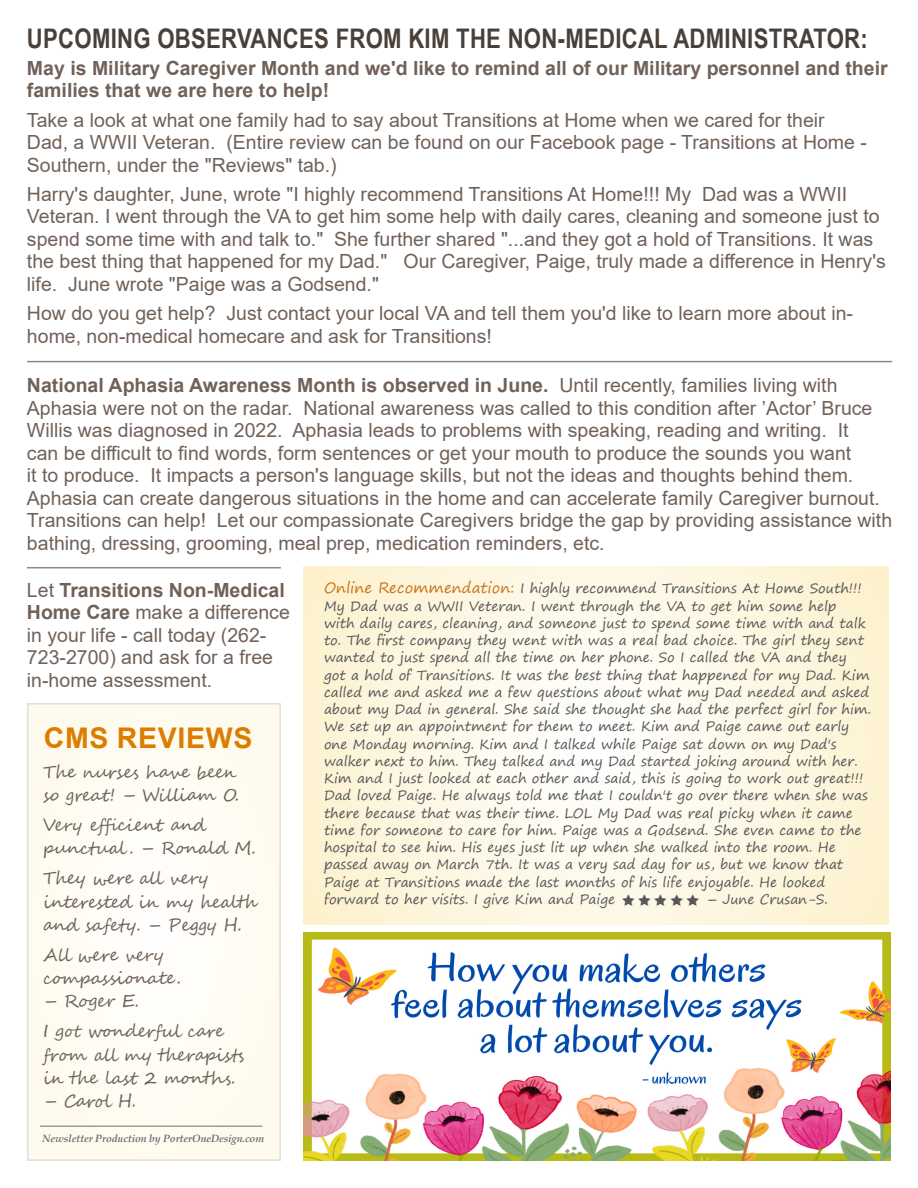
<style>
.page{position:relative;width:918px;height:1188px;background:#fff}
.page>*{position:absolute;margin:0;border:0;box-sizing:border-box;transform-origin:0 0}
.t1{font:700 28.5px "Arial";letter-spacing:.025em;color:#dc7d00}
.t2{font:700 27px "Arial Narrow";letter-spacing:.01em;color:#484039}
.t3{font:19.5px/22.5px "Arial";color:#716259}
.t4{font:700 19.5px/22.5px "Arial";color:#716259}
.t5{font:17.25px/23.2px "Segoe Script";letter-spacing:-.01em;color:#6f6259}
.text_1{font:13.5px/17.2px "Segoe Print";color:#57585a}
.t6{font:italic 700 10.5px "Book Antiqua";letter-spacing:-.01em;color:#6c6d70}
.s1{font-weight:700}
.s2{font-size:15px;color:#cb761c}
</style>
<div class="page">
<svg style="left:303px;top:567px;width:585px;height:357px"></svg>
<div style="left:28px;top:704px;width:252px;height:456px;background:#fefcf2"></div>
<div style="left:27px;top:703px;width:254px;height:458px;border:2px solid #e1dedb"></div>
<hr style="left:40px;top:1126px;width:222px;height:1px;background:#6c6d70">
<hr style="left:27px;top:361px;width:865px;height:1px;background:#948680">
<hr style="left:27px;top:567px;width:254px;height:1px;background:#948680">
<img style="left:303px;top:932px;width:588px;height:229px">
<svg style="left:622px;top:894px;width:77px;height:12px"></svg>
<p class="t2" style="left:27px;top:18px;width:842px">UPCOMING OBSERVANCES FROM KIM THE NON-MEDICAL ADMINISTRATOR:</p>
<p class="t4" style="left:27px;top:57px;width:862px">May is Military Caregiver Month and we'd like to remind all of our Military personnel and their families that we are here to help!</p>
<p class="t3" style="left:27px;top:108px;width:841px">Take a look at what one family had to say about Transitions at Home when we cared for their<br>Dad, a WWII Veteran. (Entire review can be found on our Facebook page - Transitions at Home -<br>Southern, under the "Reviews" tab.)</p>
<p class="t3" style="left:27px;top:183px;width:860px">Harry's daughter, June, wrote "I highly recommend Transitions At Home!!! My Dad was a WWII Veteran. I went through the VA to get him some help with daily cares, cleaning and someone just to spend some time with and talk to." She further shared "...and they got a hold of Transitions. It was the best thing that happened for my Dad." Our Caregiver, Paige, truly made a difference in Henry's life. June wrote "Paige was a Godsend."</p>
<p class="t3" style="left:27px;top:302px;width:828px">How do you get help? Just contact your local VA and tell them you'd like to learn more about in&shy;home, non-medical homecare and ask for Transitions!</p>
<p class="t3" style="left:27px;top:374px;width:867px"><span class="s1">National Aphasia Awareness Month is observed in June.</span> Until recently, families living with Aphasia were not on the radar. National awareness was called to this condition after ’Actor’ Bruce Willis was diagnosed in 2022. Aphasia leads to problems with speaking, reading and writing. It<br>can be difficult to find words, form sentences or get your mouth to produce the sounds you want<br>it to produce. It impacts a person's language skills, but not the ideas and thoughts behind them.<br>Aphasia can create dangerous situations in the home and can accelerate family Caregiver burnout.<br>Transitions can help! Let our compassionate Caregivers bridge the gap by providing assistance with bathing, dressing, grooming, meal prep, medication reminders, etc.</p>
<p class="t3" style="left:27px;top:579px;width:264px">Let <span class="s1">Transitions Non-Medical<br>Home Care</span> make a difference in your life - call today (262-<br>723-2700) and ask for a free in-home assessment.</p>
<p class="t1" style="left:44px;top:718px;width:210px">CMS REVIEWS</p>
<p class="t5" style="left:43px;top:761px;width:197px">The nurses have been so great! – William O.</p>
<p class="t5" style="left:43px;top:814px;width:214px">Very efficient and punctual . – Ronald M.</p>
<p class="t5" style="left:43px;top:867px;width:217px">They were all very interested in my health and safety. – Peggy H.</p>
<p class="t5" style="left:43px;top:944px;width:139px">All were very compassionate.</p>
<p class="t5" style="left:43px;top:990px;width:97px">– Roger E.</p>
<p class="t5" style="left:43px;top:1020px;width:203px">I got wonderful care from all my therapists in the last 2 months.</p>
<p class="t5" style="left:43px;top:1090px;width:94px">– Carol H.</p>
<p class="t6" style="left:42px;top:1132px;width:223px">Newsletter Production by PorterOneDesign.com</p>
<p class="text_1" style="left:324px;top:580px;width:549px"><span class="s2">Online Recommendation:</span> I highly recommend Transitions At Home South!!!<br>My Dad was a WWII Veteran. I went through the VA to get him some help<br>with daily cares, cleaning, and someone just to spend some time with and talk to. The first company they went with was a real bad choice. The girl they sent wanted to just spend all the time on her phone. So I called the VA and they got a hold of Transitions. It was the best thing that happened for my Dad. Kim called me and asked me a few questions about what my Dad needed and asked about my Dad in general. She said she thought she had the perfect girl for him.<br>We set up an appointment for them to meet. Kim and Paige came out early one Monday morning. Kim and I talked while Paige sat down on my Dad's walker next to him. They talked and my Dad started joking around with her.<br>Kim and I just looked at each other and said, this is going to work out great!!!<br>Dad loved Paige. He always told me that I couldn't go over there when she was there because that was their time. LOL My Dad was real picky when it came time for someone to care for him. Paige was a Godsend. She even came to the hospital to see him. His eyes just lit up when she walked into the room. He passed away on March 7th. It was a very sad day for us, but we know that Paige at Transitions made the last months of his life enjoyable. He looked forward to her visits. I give Kim and Paige</p>
<p class="text_1" style="left:706px;top:890px;width:123px">– June Crusan-S.</p>
</div>
